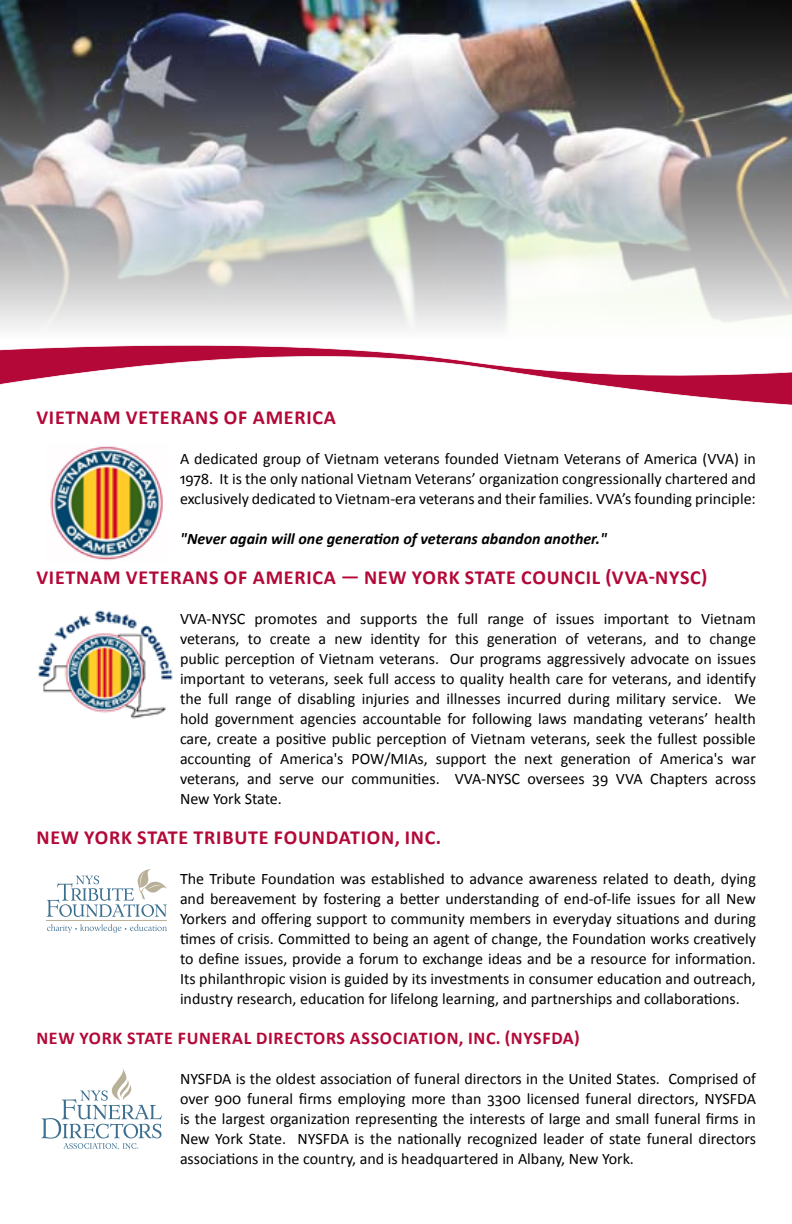
<style>
.page{position:relative;width:792px;height:1224px;background:#fff}
.page>*{position:absolute;margin:0;border:0;box-sizing:border-box;transform-origin:0 0}
.t1{font:700 20px "Calibri";letter-spacing:.04em;color:#b30838}
.t2{font:700 18px "Calibri";letter-spacing:.04em;color:#b30838}
.t3{font:16px/20px "Calibri";color:#000;text-align:justify}
.t4{font:italic 700 16px "Calibri";color:#000}
</style>
<div class="page">
<img style="left:37px;top:610px;width:136px;height:109px">
<img style="left:50px;top:446px;width:113px;height:115px">
<svg style="left:47px;top:924px;width:120px;height:9px"></svg>
<hr style="left:47px;top:921px;width:120px;height:1px;background:#b9b098">
<svg style="left:47px;top:869px;width:120px;height:48px"></svg>
<svg style="left:41px;top:1068px;width:121px;height:82px"></svg>
<img style="left:0;top:0;width:792px;height:300px">
<svg style="left:0;top:300px;width:792px;height:105px"></svg>
<p class="t1" style="left:36px;top:405px;width:301px">VIETNAM VETERANS OF AMERICA</p>
<p class="t3" style="left:180px;top:448px;width:577px">A dedicated group of Vietnam veterans founded Vietnam Veterans of America (VVA) in 1978. It is the only national Vietnam Veterans’ organization congressionally chartered and exclusively dedicated to Vietnam-era veterans and their families. VVA’s founding principle:</p>
<p class="t4" style="left:180px;top:529px;width:429px">"Never again will one generation of veterans abandon another."</p>
<p class="t1" style="left:36px;top:565px;width:498px">VIETNAM VETERANS OF AMERICA — NEW YORK STATE COU</p>
<p class="t1" style="left:561px;top:565px;width:148px">NCIL (VVA-NYSC)</p>
<p class="t3" style="left:180px;top:608px;width:577px">VVA-NYSC promotes and supports the full range of issues important to Vietnam veterans, to create a new identity for this generation of veterans, and to change public perception of Vietnam veterans. Our programs aggressively advocate on issues important to veterans, seek full access to quality health care for veterans, and identify the full range of disabling injuries and illnesses incurred during military service. We hold government agencies accountable for following laws mandating veterans’ health care, create a positive public perception of Vietnam veterans, seek the fullest possible accounting of America's POW/MIAs, support the next generation of America's war veterans, and serve our communities. VVA-NYSC oversees 39 VVA Chapters across New York State.</p>
<p class="t1" style="left:36px;top:825px;width:406px">NEW YORK STATE TRIBUTE FOU NDATION, INC.</p>
<p class="t3" style="left:180px;top:868px;width:578px">The Tribute Foundation was established to advance awareness related to death, dying and bereavement by fostering a better understanding of end-of-life issues for all New Yorkers and offering support to community members in everyday situations and during times of crisis. Committed to being an agent of change, the Foundation works creatively to define issues, provide a forum to exchange ideas and be a resource for information.<br>Its philanthropic vision is guided by its investments in consumer education and outreach, industry research, education for lifelong learning, and partnerships and collaborations.</p>
<p class="t2" style="left:36px;top:1027px;width:545px">NEW YORK STATE FUNERAL DIRECTORS ASSOCIATION, INC. (NYSFDA)</p>
<p class="t3" style="left:180px;top:1068px;width:578px">NYSFDA is the oldest association of funeral directors in the United States. Comprised of over 900 funeral firms employing more than 3300 licensed funeral directors, NYSFDA is the largest organization representing the interests of large and small funeral firms in New York State. NYSFDA is the nationally recognized leader of state funeral directors associations in the country, and is headquartered in Albany, New York.</p>
</div>
